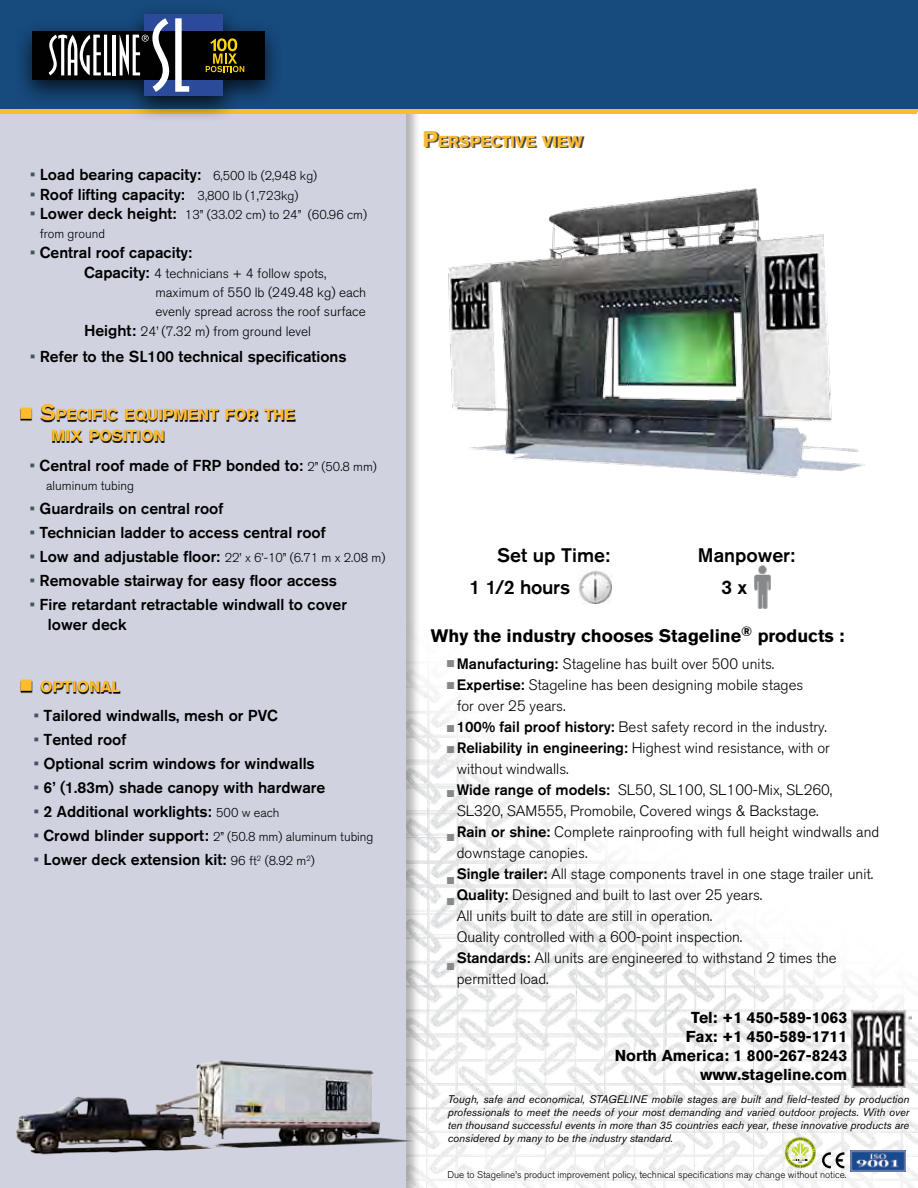
<style>
.page{position:relative;width:918px;height:1188px;background:#fff}
.page>*{position:absolute;margin:0;border:0;box-sizing:border-box;transform-origin:0 0}
.t1{font:500 19.5px "Akzidenz Grotesk BQ";color:#000}
.t2{font:700 18px "Akzidenz Grotesk BQ";color:#000}
.t3{font:500 15.75px/19.5px "Akzidenz Grotesk BQ";color:#000}
.t4{font:700 15.75px/18.9px "Akzidenz Grotesk BQ";color:#000;text-align:right}
.t5{font:700 15.75px/21px "Akzidenz Grotesk BQ";letter-spacing:-.005em;color:#fdbb30}
.t6{font:300 15px/21px "Akzidenz Grotesk BQ";color:#000}
.t7{font:700 15px/21.6px "Arial";color:#86888a}
.t8{font:300 13.5px "Akzidenz Grotesk BQ";color:#000}
.t9{font:300 12.75px/19.5px "Akzidenz Grotesk BQ";color:#000}
.t10{font:italic 10.95px/13.2px "Akzidenz Grotesk BQ";color:#000;text-align:justify}
.t11{font:300 9.75px "Akzidenz Grotesk BQ";color:#000}
.s1{color:#455560}
.s2{font-weight:300;font-size:12.75px}
.s3{font-weight:500;font-size:15.75px;color:#455560}
.s4{font-weight:500;font-size:15.75px}
.s5{font-size:45px}
.s6{font-size:22.5px}
.s7{font-weight:500}
.s8{font-family:"Arial";font-weight:700;color:#86888a}
</style>
<div class="page">
<img style="left:421px;top:580px;width:497px;height:608px">
<div style="left:0;top:73px;width:421px;height:1115px;background:#000;opacity:.3"></div>
<img style="left:851px;top:1011px;width:61px;height:77px">
<svg style="left:785px;top:1137px;width:31px;height:31px"></svg>
<svg style="left:822px;top:1152px;width:22px;height:16px"></svg>
<img style="left:851px;top:1151px;width:55px;height:20px">
<div style="left:0;top:107px;width:918px;height:5px;background:#174a7d"></div>
<div style="left:0;top:72px;width:405px;height:1116px;background:#d0d2e0"></div>
<div style="left:0;top:0;width:918px;height:108px;background:#174a7d"></div>
<hr style="left:0;top:109px;width:917px;height:4px;background:#fdbb30">
<img style="left:578px;top:571px;width:33px;height:33px">
<img style="left:755px;top:566px;width:16px;height:42px">
<div style="left:14px;top:4px;width:270px;height:119px;background:#000;opacity:.75"></div>
<div style="left:144px;top:14px;width:79px;height:82px;background:#2c4a9a"></div>
<div style="left:32px;top:31px;width:233px;height:48px;background:#000100"></div>
<svg style="left:49px;top:35px;width:62px;height:40px"></svg>
<hr style="left:113px;top:35px;width:3px;height:40px;background:#fff">
<svg style="left:120px;top:18px;width:49px;height:74px"></svg>
<svg style="left:175px;top:18px;width:14px;height:74px"></svg>
<svg style="left:206px;top:38px;width:38px;height:34px"></svg>
<svg style="left:21px;top:405px;width:275px;height:37px"></svg>
<svg style="left:21px;top:681px;width:100px;height:13px"></svg>
<div style="left:425px;top:131px;width:159px;height:17px;background:#000;opacity:.75"></div>
<img style="left:448px;top:188px;width:418px;height:290px">
<img style="left:16px;top:1053px;width:406px;height:107px">
<p class="t3" style="left:30px;top:164px;width:289px"><span class="s1">•</span> Load bearing capacity: <span class="s2">6,500 lb (2,948 kg)</span></p>
<p class="t3" style="left:30px;top:184px;width:270px"><span class="s1">•</span> Roof lifting capacity: <span class="s2">3,800 lb (1,723kg)</span></p>
<p class="t9" style="left:40px;top:205px;width:329px;text-indent:-10px"><span class="s3">•</span> <span class="s4">Lower deck height:</span> 13” (33.02 cm) to 24” (60.96 cm) from ground</p>
<p class="t3" style="left:30px;top:242px;width:164px"><span class="s1">•</span> Central roof capacity:</p>
<p class="t8" style="left:84px;top:265px;width:244px"><span class="s4">Capacity:</span> 4 technicians + 4 follow spots,</p>
<p class="t8" style="left:155px;top:285px;width:212px">maximum of 550 lb (249.48 kg) each</p>
<p class="t8" style="left:155px;top:304px;width:212px">evenly spread across the roof surface</p>
<p class="t8" style="left:84px;top:324px;width:229px"><span class="s4">Height:</span> 24’ (7.32 m) from ground level</p>
<p class="t3" style="left:30px;top:346px;width:318px"><span class="s1">•</span> Refer to the SL100 technical specifications</p>
<p class="t5" style="left:51px;top:404px;width:245px;text-indent:-32px"><span class="s5">•</span> <span class="s6">S</span>PECIFIC EQUIPMENT FOR THE<br>MIX POSITION</p>
<p class="t3" style="left:30px;top:455px;width:349px"><span class="s1">•</span> Central roof made of FRP bonded to: <span class="s2">2” (50.8 mm)</span></p>
<p class="t9" style="left:46px;top:476px;width:89px">aluminum tubing</p>
<p class="t3" style="left:30px;top:499px;width:195px"><span class="s1">•</span> Guardrails on central roof</p>
<p class="t3" style="left:30px;top:523px;width:297px"><span class="s1">•</span> Technician ladder to access central roof</p>
<p class="t9" style="left:30px;top:548px;width:357px"><span class="s3">•</span> <span class="s4">Low and adjustable floor:</span> 22’ x 6’-10” (6.71 m x 2.08 m)</p>
<p class="t3" style="left:30px;top:571px;width:309px"><span class="s1">•</span> Removable stairway for easy floor access</p>
<p class="t3" style="left:48px;top:595px;width:300px;text-indent:-18px"><span class="s1">•</span> Fire retardant retractable windwall to cover lower deck</p>
<p class="t5" style="left:19px;top:676px;width:103px"><span class="s5">•</span> OPTIONAL</p>
<p class="t3" style="left:34px;top:706px;width:246px"><span class="s1">•</span> Tailored windwalls, mesh or PVC</p>
<p class="t3" style="left:34px;top:730px;width:94px"><span class="s1">•</span> Tented roof</p>
<p class="t3" style="left:34px;top:754px;width:283px"><span class="s1">•</span> Optional scrim windows for windwalls</p>
<p class="t3" style="left:34px;top:778px;width:293px"><span class="s1">•</span> 6’ (1.83m) shade canopy with hardware</p>
<p class="t3" style="left:34px;top:802px;width:247px"><span class="s1">•</span> 2 Additional worklights: <span class="s2">500 w each</span></p>
<p class="t9" style="left:34px;top:827px;width:341px"><span class="s3">•</span> <span class="s4">Crowd blinder support:</span> 2” (50.8 mm) aluminum tubing</p>
<p class="t3" style="left:34px;top:850px;width:282px"><span class="s1">•</span> Lower deck extension kit: <span class="s2">96 ft</span><sup>2</sup> <span class="s2">(8.92 m</span><sup>2</sup><span class="s2">)</span></p>
<p class="t5" style="left:423px;top:131px;width:162px"><span class="s6">P</span>ERSPECTIVE VIEW</p>
<h1 class="t1" style="left:497px;top:543px;width:114px">Set up Time:</h1>
<h1 class="t1" style="left:698px;top:543px;width:99px">Manpower:</h1>
<h1 class="t1" style="left:470px;top:575px;width:102px">1 1/2 hours</h1>
<h1 class="t1" style="left:721px;top:575px;width:28px">3 x</h1>
<p class="t2" style="left:431px;top:625px;width:415px">Why the industry chooses Stageline<sup>®</sup> products :</p>
<p class="t6" style="left:457px;top:654px;width:319px"><span class="s7">Manufacturing:</span> Stageline has built over 500 units.</p>
<p class="t6" style="left:457px;top:675px;width:348px;text-indent:-10px"><span class="s8">■</span><span class="s7">Expertise:</span> Stageline has been designing mobile stages for over 25 years.</p>
<p class="t6" style="left:446px;top:717px;width:382px"><span class="s8">■</span><span class="s7">100% fail proof history:</span> Best safety record in the industry.</p>
<p class="t6" style="left:457px;top:738px;width:424px;text-indent:-10px"><span class="s8">■</span><span class="s7">Reliability in engineering:</span> Highest wind resistance, with or without windwalls.<br><span class="s7">Wide range of models:</span> SL50, SL100, SL100-Mix, SL260, SL320, SAM555, Promobile, Covered wings &amp; Backstage.<br><span class="s7">Rain or shine:</span> Complete rainproofing with full height windwalls and downstage canopies.<br><span class="s7">Single trailer:</span> All stage components travel in one stage trailer unit.<br><span class="s7">Quality:</span> Designed and built to last over 25 years.<br>All units built to date are still in operation.<br>Quality controlled with a 600-point inspection.<br><span class="s7">Standards:</span> All units are engineered to withstand 2 times the permitted load.</p>
<p class="t7" style="left:446px;top:651px;width:11px">■</p>
<p class="t7" style="left:446px;top:781px;width:11px">■</p>
<p class="t7" style="left:446px;top:825px;width:11px">■</p>
<p class="t7" style="left:446px;top:868px;width:11px">■ ■</p>
<p class="t7" style="left:446px;top:955px;width:11px">■</p>
<p class="t4" style="left:615px;top:1008px;width:234px">Tel: +1 450-589-1063<br>Fax: +1 450-589-1711<br>North America: 1 800-267-8243 www.stageline.com</p>
<p class="t10" style="left:448px;top:1092px;width:463px">Tough, safe and economical, STAGELINE mobile stages are built and field-tested by production professionals to meet the needs of your most demanding and varied outdoor projects. With over ten thousand successful events in more than 35 countries each year, these innovative products are considered by many to be the industry standard.</p>
<p class="t11" style="left:447px;top:1169px;width:401px">Due to Stageline’s product improvement policy, technical specifications may change without notice.</p>
</div>
